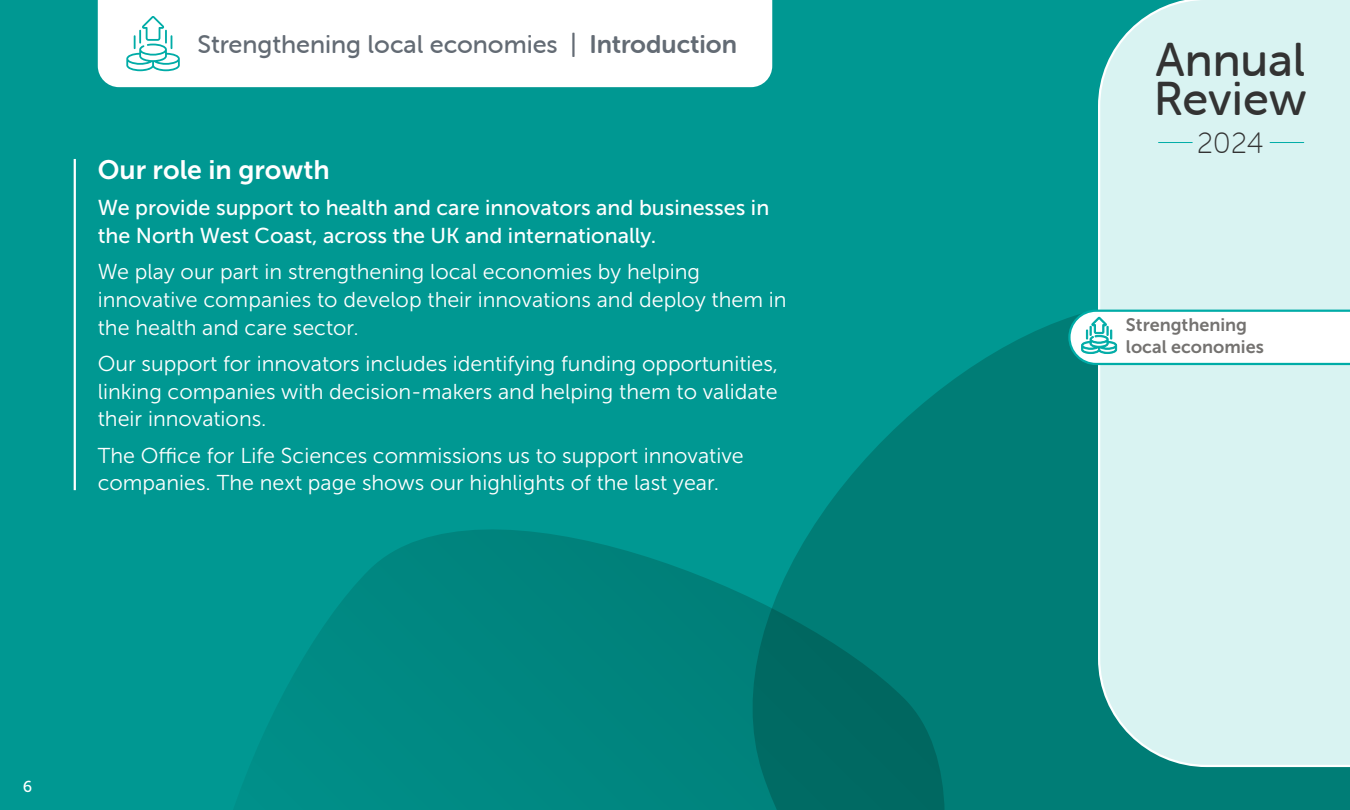
<style>
.page{position:relative;width:1350px;height:810px;background:#009892}
.page>*{position:absolute;margin:0;border:0;box-sizing:border-box;transform-origin:0 0}
.t1{font:47.33px/39.4px "Museo Sans Rounded 500";color:#333}
.t2{font:29.33px "Museo Sans Rounded 100";color:#333}
.t3{font:26.62px "Museo Sans 700";color:#fff}
.t4{font:25.5px "Museo Sans Rounded 500";color:#636b74}
.t5{font:21.52px/27.7px "Museo Sans 300";color:#fff}
.t6{font:21.52px/27.7px "Museo Sans 500";color:#fff}
.t7{font:18px/22.6px "Museo Sans 700";color:#747270}
.t8{font:15.75px "Museo Sans 500";color:#fff}
.s1{font-family:"Museo Sans Rounded 700"}
</style>
<div class="page">
<svg style="left:863px;top:318px;width:487px;height:492px;fill:#007d76"></svg>
<svg style="left:264px;top:462px;width:748px;height:348px;fill:#00857e"></svg>
<div style="left:98px;top:0;width:674px;height:87px;background:#fff"></div>
<hr style="left:74px;top:159px;width:2px;height:331px;background:#fff">
<svg style="left:126px;top:16px;width:54px;height:55px;background:#c5ebea"></svg>
<div style="left:1098px;top:0;width:252px;height:767px;background:#d9f3f2"></div>
<hr style="left:1270px;top:142px;width:34px;height:1px;background:#00aca7">
<hr style="left:1159px;top:142px;width:33px;height:1px;background:#00aca7">
<svg style="left:1067px;top:308px;width:283px;height:58px;background:#d9f1f0"></svg>
<p class="t4" style="left:198px;top:30px;width:541px">Strengthening local economies | <span class="s1">Introduction</span></p>
<h1 class="t1" style="left:1154px;top:40px;width:155px">Annual<br>Review</h1>
<h2 class="t2" style="left:1197px;top:127px;width:68px">2024</h2>
<p class="t3" style="left:98px;top:155px;width:233px">Our role in growth</p>
<p class="t6" style="left:98px;top:194px;width:673px">We provide support to health and care innovators and businesses in the North West Coast, across the UK and internationally.</p>
<p class="t5" style="left:98px;top:258px;width:690px">We play our part in strengthening local economies by helping innovative companies to develop their innovations and deploy them in the health and care sector.</p>
<p class="t5" style="left:98px;top:350px;width:682px;text-align:justify">Our support for innovators includes identifying funding opportunities, linking companies with decision-makers and helping them to validate their innovations.</p>
<p class="t5" style="left:98px;top:441px;width:647px">The Office for Life Sciences commissions us to support innovative companies. The next page shows our highlights of the last year.</p>
<p class="t7" style="left:1126px;top:313px;width:139px">Strengthening local economies</p>
<p class="t8" style="left:23px;top:778px;width:11px">6</p>
</div>
